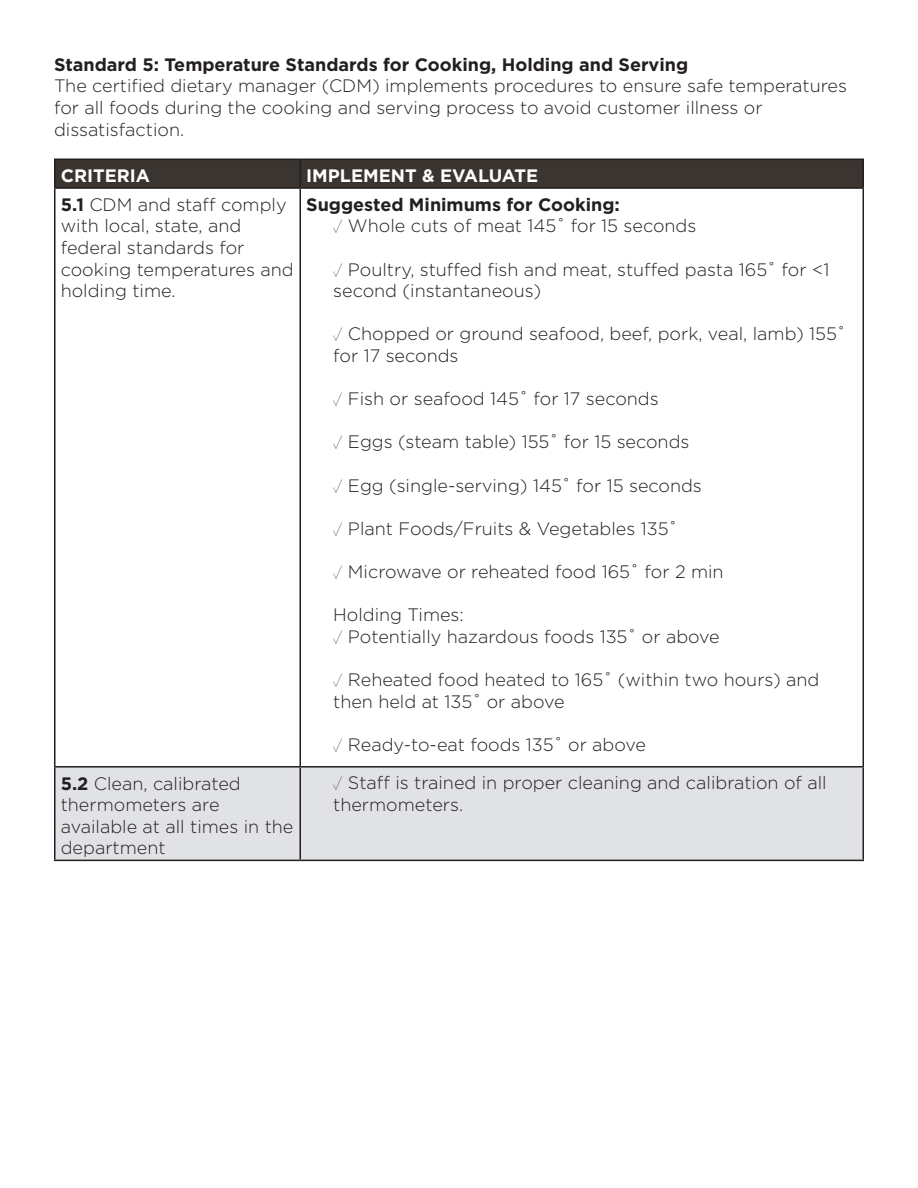
<style>
.page{position:relative;width:918px;height:1188px;background:#fff}
.page>*{position:absolute;margin:0;border:0;box-sizing:border-box;transform-origin:0 0}
.t1{font:300 18px/21.6px "Gotham";color:#231f20}
.t2{font:700 18px "Gotham";color:#231f20}
.t3{font:700 18px "Gotham";color:#fff}
.s1{font-weight:700}
.s2{font-family:"Acumin Pro Cond";font-weight:100}
</style>
<div class="page">
<div style="left:56px;top:160px;width:806px;height:27px;background:#3b3532"></div>
<div style="left:56px;top:768px;width:806px;height:92px;background:#e0e2e5"></div>
<hr style="left:54px;top:159px;width:246px;height:1px;background:#231f20">
<hr style="left:54px;top:160px;width:2px;height:27px;background:#231f20">
<hr style="left:300px;top:159px;width:564px;height:1px;background:#231f20">
<hr style="left:299px;top:160px;width:2px;height:27px;background:#231f20">
<hr style="left:862px;top:160px;width:2px;height:27px;background:#231f20">
<hr style="left:54px;top:187px;width:246px;height:2px;background:#231f20">
<hr style="left:54px;top:189px;width:2px;height:577px;background:#231f20">
<hr style="left:300px;top:187px;width:564px;height:2px;background:#231f20">
<hr style="left:299px;top:189px;width:2px;height:577px;background:#231f20">
<hr style="left:862px;top:189px;width:2px;height:577px;background:#231f20">
<hr style="left:54px;top:766px;width:246px;height:2px;background:#231f20">
<hr style="left:54px;top:768px;width:2px;height:92px;background:#231f20">
<hr style="left:300px;top:766px;width:564px;height:2px;background:#231f20">
<hr style="left:299px;top:768px;width:2px;height:92px;background:#231f20">
<hr style="left:862px;top:768px;width:2px;height:92px;background:#231f20">
<hr style="left:54px;top:860px;width:246px;height:1px;background:#231f20">
<hr style="left:300px;top:860px;width:564px;height:1px;background:#231f20">
<p class="t2" style="left:54px;top:54px;width:636px">Standard 5: Temperature Standards for Cooking, Holding and Serving</p>
<p class="t1" style="left:54px;top:75px;width:794px">The certified dietary manager (CDM) implements procedures to ensure safe temperatures for all foods during the cooking and serving process to avoid customer illness or dissatisfaction.</p>
<p class="t3" style="left:61px;top:165px;width:91px">CRITERIA</p>
<p class="t3" style="left:306px;top:165px;width:234px">IMPLEMENT &amp; EVALUATE</p>
<p class="t1" style="left:61px;top:193px;width:234px"><span class="s1">5.1</span> CDM and staff comply with local, state, and federal standards for cooking temperatures and holding time.</p>
<p class="t2" style="left:306px;top:194px;width:315px">Suggested Minimums for Cooking:</p>
<p class="t1" style="left:333px;top:215px;width:365px"><span class="s2">✓</span> Whole cuts of meat 145˚ for 15 seconds</p>
<p class="t1" style="left:333px;top:258px;width:498px"><span class="s2">✓</span> Poultry, stuffed fish and meat, stuffed pasta 165˚ for &lt;1 second (instantaneous)</p>
<p class="t1" style="left:333px;top:323px;width:514px"><span class="s2">✓</span> Chopped or ground seafood, beef, pork, veal, lamb) 155˚ for 17 seconds</p>
<p class="t1" style="left:333px;top:388px;width:327px"><span class="s2">✓</span> Fish or seafood 145˚ for 17 seconds</p>
<p class="t1" style="left:333px;top:431px;width:358px"><span class="s2">✓</span> Eggs (steam table) 155˚ for 15 seconds</p>
<p class="t1" style="left:333px;top:474px;width:370px"><span class="s2">✓</span> Egg (single-serving) 145˚ for 15 seconds</p>
<p class="t1" style="left:333px;top:517px;width:346px"><span class="s2">✓</span> Plant Foods/Fruits &amp; Vegetables 135˚</p>
<p class="t1" style="left:333px;top:561px;width:392px"><span class="s2">✓</span> Microwave or reheated food 165˚ for 2 min</p>
<p class="t1" style="left:333px;top:604px;width:132px">Holding Times:</p>
<p class="t1" style="left:333px;top:625px;width:388px"><span class="s2">✓</span> Potentially hazardous foods 135˚ or above</p>
<p class="t1" style="left:333px;top:669px;width:488px"><span class="s2">✓</span> Reheated food heated to 165˚ (within two hours) and then held at 135˚ or above</p>
<p class="t1" style="left:333px;top:733px;width:314px"><span class="s2">✓</span> Ready-to-eat foods 135˚ or above</p>
<p class="t1" style="left:61px;top:772px;width:234px"><span class="s1">5.2</span> Clean, calibrated thermometers are available at all times in the department</p>
<p class="t1" style="left:333px;top:772px;width:495px"><span class="s2">✓</span> Staff is trained in proper cleaning and calibration of all thermometers.</p>
</div>
